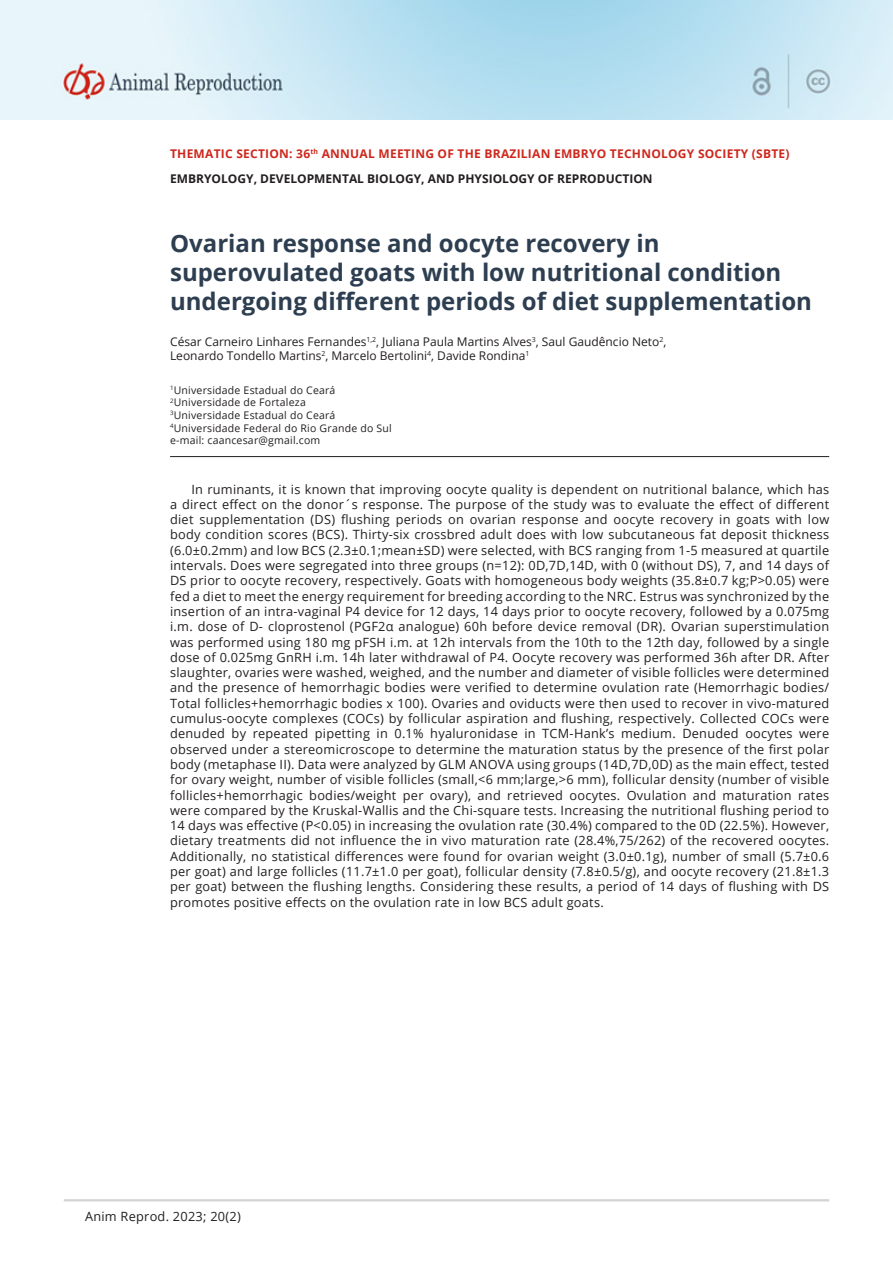
<style>
.page{position:relative;width:893px;height:1263px;background:#fff}
.page>*{position:absolute;margin:0;border:0;box-sizing:border-box;transform-origin:0 0}
.ArticleTitle{font:700 24px/28.8px "Open Sans";color:#2d3e50}
.Abstract{font:12.75px/15.3px "Open Sans";letter-spacing:.02em;color:#231f20;text-align:justify}
.Authors{font:12px/14.4px "Open Sans";color:#231f20}
.t1{font:700 12px/24.6px "Open Sans";letter-spacing:.02em;color:#cd281d}
.Affiliations{font:10.5px "Open Sans";letter-spacing:.02em;color:#231f20}
.Correspondence{font:10.5px "Open Sans";letter-spacing:.02em;color:#231f20}
.s1{color:#231f20}
</style>
<div class="page">
<img style="left:1px;top:1px;width:892px;height:118px">
<hr style="left:64px;top:1199px;width:765px;height:2px;background:#d1d3d4">
<hr style="left:170px;top:456px;width:659px;height:1px;background:#231f20">
<p class="t1" style="left:170px;top:141px;width:621px">THEMATIC SECTION: 36<sup>th</sup> ANNUAL MEETING OF THE BRAZILIAN EMBRYO TECHNOLOGY SOCIETY (SBTE)<br><span class="s1">EMBRYOLOGY, DEVELOPMENTAL BIOLOGY, AND PHYSIOLOGY OF REPRODUCTION</span></p>
<p class="ArticleTitle" style="left:170px;top:229px;width:643px">Ovarian response and oocyte recovery in superovulated goats with low nutritional condition undergoing different periods of diet supplementation</p>
<p class="Authors" style="left:170px;top:334px;width:498px">César Carneiro Linhares Fernandes<sup>1,2</sup>, Juliana Paula Martins Alves<sup>3</sup>, Saul Gaudêncio Neto<sup>2</sup>,<br>Leonardo Tondello Martins<sup>2</sup>, Marcelo Bertolini<sup>4</sup>, Davide Rondina<sup>1</sup></p>
<p class="Affiliations" style="left:170px;top:383px;width:167px"><sup>1</sup>Universidade Estadual do Ceará</p>
<p class="Affiliations" style="left:170px;top:395px;width:137px"><sup>2</sup>Universidade de Fortaleza</p>
<p class="Affiliations" style="left:170px;top:408px;width:167px"><sup>3</sup>Universidade Estadual do Ceará</p>
<p class="Affiliations" style="left:170px;top:421px;width:223px"><sup>4</sup>Universidade Federal do Rio Grande do Sul</p>
<p class="Correspondence" style="left:170px;top:433px;width:152px">e-mail: caancesar@gmail.com</p>
<p class="Abstract" style="left:170px;top:481px;width:661px;text-indent:21px">In ruminants, it is known that improving oocyte quality is dependent on nutritional balance, which has a direct effect on the donor´s response. The purpose of the study was to evaluate the effect of different diet supplementation (DS) flushing periods on ovarian response and oocyte recovery in goats with low body condition scores (BCS). Thirty-six crossbred adult does with low subcutaneous fat deposit thickness (6.0±0.2mm) and low BCS (2.3±0.1;mean±SD) were selected, with BCS ranging from 1-5 measured at quartile intervals. Does were segregated into three groups (n=12): 0D,7D,14D, with 0 (without DS), 7, and 14 days of DS prior to oocyte recovery, respectively. Goats with homogeneous body weights (35.8±0.7 kg;P&gt;0.05) were fed a diet to meet the energy requirement for breeding according to the NRC. Estrus was synchronized by the insertion of an intra-vaginal P4 device for 12 days, 14 days prior to oocyte recovery, followed by a 0.075mg i.m. dose of D- cloprostenol (PGF2α analogue) 60h before device removal (DR). Ovarian superstimulation was performed using 180 mg pFSH i.m. at 12h intervals from the 10th to the 12th day, followed by a single dose of 0.025mg GnRH i.m. 14h later withdrawal of P4. Oocyte recovery was performed 36h after DR. After slaughter, ovaries were washed, weighed, and the number and diameter of visible follicles were determined and the presence of hemorrhagic bodies were verified to determine ovulation rate (Hemorrhagic bodies/ Total follicles+hemorrhagic bodies x 100). Ovaries and oviducts were then used to recover in vivo-matured cumulus-oocyte complexes (COCs) by follicular aspiration and flushing, respectively. Collected COCs were denuded by repeated pipetting in 0.1% hyaluronidase in TCM-Hank’s medium. Denuded oocytes were observed under a stereomicroscope to determine the maturation status by the presence of the first polar body (metaphase II). Data were analyzed by GLM ANOVA using groups (14D,7D,0D) as the main effect, tested for ovary weight, number of visible follicles (small,&lt;6 mm;large,&gt;6 mm), follicular density (number of visible follicles+hemorrhagic bodies/weight per ovary), and retrieved oocytes. Ovulation and maturation rates were compared by the Kruskal-Wallis and the Chi-square tests. Increasing the nutritional flushing period to 14 days was effective (P&lt;0.05) in increasing the ovulation rate (30.4%) compared to the 0D (22.5%). However, dietary treatments did not influence the in vivo maturation rate (28.4%,75/262) of the recovered oocytes.<br>Additionally, no statistical differences were found for ovarian weight (3.0±0.1g), number of small (5.7±0.6 per goat) and large follicles (11.7±1.0 per goat), follicular density (7.8±0.5/g), and oocyte recovery (21.8±1.3 per goat) between the flushing lengths. Considering these results, a period of 14 days of flushing with DS promotes positive effects on the ovulation rate in low BCS adult goats.</p>
<p class="Abstract" style="left:85px;top:1208px;width:157px">Anim Reprod. 2023; 20(2)</p>
</div>
